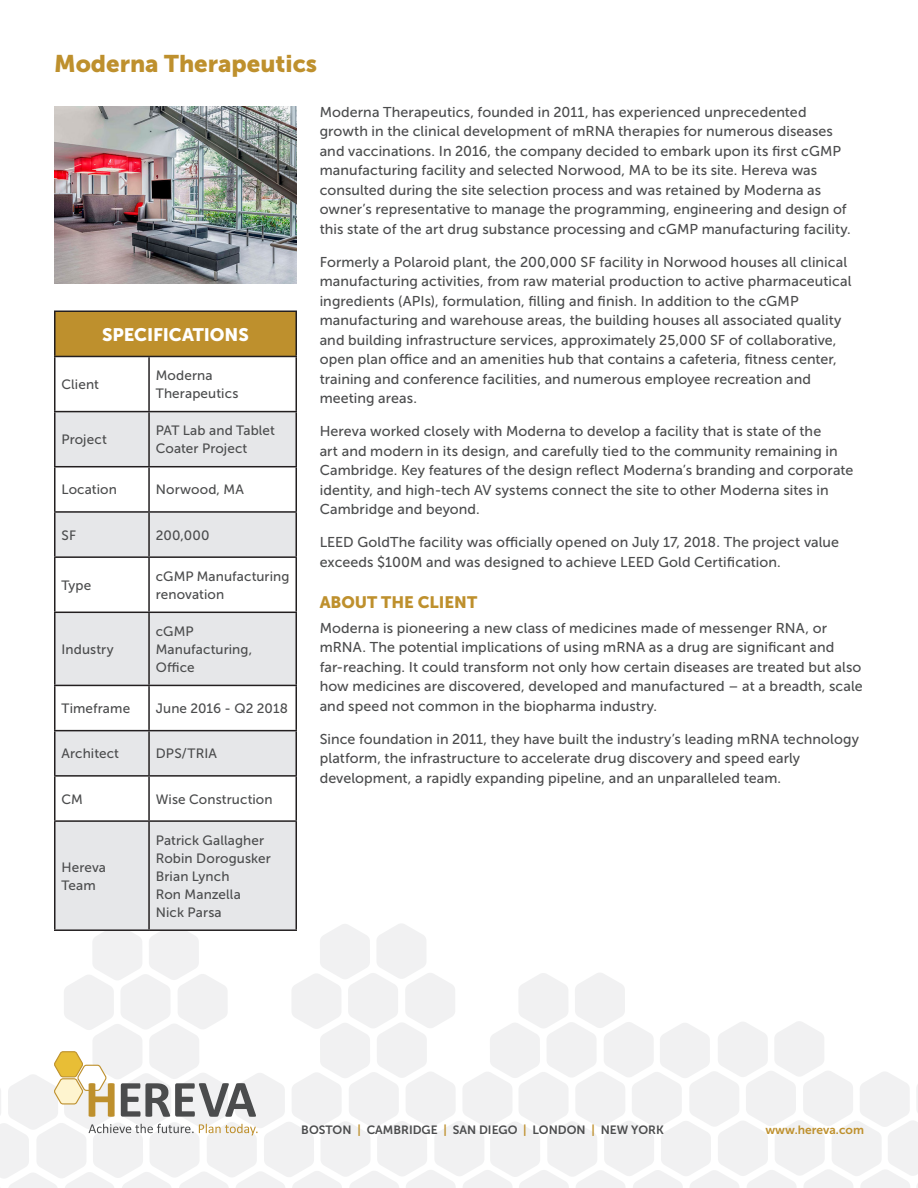
<style>
.page{position:relative;width:918px;height:1188px;background:#fff}
.page>*{position:absolute;margin:0;border:0;box-sizing:border-box;transform-origin:0 0}
.t1{font:24px "Museo Sans 900";color:#be902d}
.Body{font:18px "Museo Sans 900";letter-spacing:-.005em;color:#fff}
.Subheads{font:16.5px "Museo Sans 900";color:#be902d}
.Body-2{font:14.25px/19.5px "Museo Sans 500";letter-spacing:.005em;color:#4b4c4d}
.Body-3{font:13.5px/18px "Museo Sans 500";letter-spacing:.01em;color:#4b4c4d}
.t2{font:12px "Museo Sans 700";color:#4b4c4d}
.t3{font:12px "Museo Sans 700";color:#be902d}
.s1{color:#be902d}
</style>
<div class="page">
<svg style="left:0;top:924px;width:918px;height:264px"></svg>
<img style="left:54px;top:106px;width:243px;height:178px">
<div style="left:55px;top:311px;width:241px;height:45px;background:#be902d"></div>
<svg style="left:56px;top:412px;width:240px;height:517px;fill:#e6e7e9"></svg>
<hr style="left:54px;top:310px;width:95px;height:2px;background:#231f20">
<hr style="left:54px;top:312px;width:2px;height:44px;background:#231f20">
<hr style="left:149px;top:310px;width:148px;height:2px;background:#231f20">
<hr style="left:296px;top:312px;width:1px;height:44px;background:#231f20">
<hr style="left:54px;top:356px;width:95px;height:1px;background:#231f20">
<hr style="left:54px;top:357px;width:2px;height:54px;background:#231f20">
<hr style="left:149px;top:356px;width:148px;height:1px;background:#231f20">
<hr style="left:148px;top:357px;width:2px;height:54px;background:#231f20">
<hr style="left:296px;top:357px;width:1px;height:54px;background:#231f20">
<hr style="left:54px;top:411px;width:95px;height:1px;background:#231f20">
<hr style="left:54px;top:412px;width:2px;height:54px;background:#231f20">
<hr style="left:149px;top:411px;width:148px;height:1px;background:#231f20">
<hr style="left:148px;top:412px;width:2px;height:54px;background:#231f20">
<hr style="left:296px;top:412px;width:1px;height:54px;background:#231f20">
<hr style="left:54px;top:466px;width:95px;height:1px;background:#231f20">
<hr style="left:54px;top:467px;width:2px;height:44px;background:#231f20">
<hr style="left:149px;top:466px;width:148px;height:1px;background:#231f20">
<hr style="left:148px;top:467px;width:2px;height:44px;background:#231f20">
<hr style="left:296px;top:467px;width:1px;height:44px;background:#231f20">
<hr style="left:54px;top:511px;width:95px;height:2px;background:#231f20">
<hr style="left:54px;top:513px;width:2px;height:43px;background:#231f20">
<hr style="left:149px;top:511px;width:148px;height:2px;background:#231f20">
<hr style="left:148px;top:513px;width:2px;height:43px;background:#231f20">
<hr style="left:296px;top:513px;width:1px;height:43px;background:#231f20">
<hr style="left:54px;top:556px;width:95px;height:2px;background:#231f20">
<hr style="left:54px;top:558px;width:2px;height:54px;background:#231f20">
<hr style="left:149px;top:556px;width:148px;height:2px;background:#231f20">
<hr style="left:148px;top:558px;width:2px;height:54px;background:#231f20">
<hr style="left:296px;top:558px;width:1px;height:54px;background:#231f20">
<hr style="left:54px;top:612px;width:95px;height:1px;background:#231f20">
<hr style="left:54px;top:613px;width:2px;height:72px;background:#231f20">
<hr style="left:149px;top:612px;width:148px;height:1px;background:#231f20">
<hr style="left:148px;top:613px;width:2px;height:72px;background:#231f20">
<hr style="left:296px;top:613px;width:1px;height:72px;background:#231f20">
<hr style="left:54px;top:685px;width:95px;height:1px;background:#231f20">
<hr style="left:54px;top:686px;width:2px;height:44px;background:#231f20">
<hr style="left:149px;top:685px;width:148px;height:1px;background:#231f20">
<hr style="left:148px;top:686px;width:2px;height:44px;background:#231f20">
<hr style="left:296px;top:686px;width:1px;height:44px;background:#231f20">
<hr style="left:54px;top:730px;width:95px;height:1px;background:#231f20">
<hr style="left:54px;top:731px;width:2px;height:44px;background:#231f20">
<hr style="left:149px;top:730px;width:148px;height:1px;background:#231f20">
<hr style="left:148px;top:731px;width:2px;height:44px;background:#231f20">
<hr style="left:296px;top:731px;width:1px;height:44px;background:#231f20">
<hr style="left:54px;top:775px;width:95px;height:2px;background:#231f20">
<hr style="left:54px;top:777px;width:2px;height:43px;background:#231f20">
<hr style="left:149px;top:775px;width:148px;height:2px;background:#231f20">
<hr style="left:148px;top:777px;width:2px;height:43px;background:#231f20">
<hr style="left:296px;top:777px;width:1px;height:43px;background:#231f20">
<hr style="left:54px;top:820px;width:95px;height:2px;background:#231f20">
<hr style="left:54px;top:822px;width:2px;height:107px;background:#231f20">
<hr style="left:149px;top:820px;width:148px;height:2px;background:#231f20">
<hr style="left:148px;top:822px;width:2px;height:107px;background:#231f20">
<hr style="left:296px;top:822px;width:1px;height:107px;background:#231f20">
<hr style="left:54px;top:929px;width:95px;height:2px;background:#231f20">
<hr style="left:149px;top:929px;width:148px;height:2px;background:#231f20">
<p class="t1" style="left:54px;top:50px;width:265px">Moderna Therapeutics</p>
<p class="Body" style="left:102px;top:324px;width:148px">SPECIFICATIONS</p>
<p class="Body-3" style="left:62px;top:375px;width:39px">Client</p>
<p class="Body-3" style="left:156px;top:366px;width:84px">Moderna<br>Therapeutics</p>
<p class="Body-3" style="left:62px;top:431px;width:47px">Project</p>
<p class="Body-3" style="left:156px;top:422px;width:121px">PAT Lab and Tablet<br>Coater Project</p>
<p class="Body-3" style="left:62px;top:481px;width:57px">Location</p>
<p class="Body-3" style="left:156px;top:481px;width:90px">Norwood, MA</p>
<p class="Body-3" style="left:62px;top:526px;width:16px">SF</p>
<p class="Body-3" style="left:156px;top:526px;width:55px">200,000</p>
<p class="Body-3" style="left:62px;top:576px;width:31px">Type</p>
<p class="Body-3" style="left:156px;top:567px;width:135px">cGMP Manufacturing renovation</p>
<p class="Body-3" style="left:62px;top:640px;width:54px">Industry</p>
<p class="Body-3" style="left:156px;top:622px;width:98px">cGMP<br>Manufacturing,<br>Office</p>
<p class="Body-3" style="left:62px;top:699px;width:70px">Timeframe</p>
<p class="Body-3" style="left:156px;top:699px;width:134px">June 2016 - Q2 2018</p>
<p class="Body-3" style="left:62px;top:745px;width:59px">Architect</p>
<p class="Body-3" style="left:156px;top:745px;width:63px">DPS/TRIA</p>
<p class="Body-3" style="left:62px;top:790px;width:23px">CM</p>
<p class="Body-3" style="left:156px;top:790px;width:118px">Wise Construction</p>
<p class="Body-3" style="left:62px;top:858px;width:46px">Hereva<br>Team</p>
<p class="Body-3" style="left:156px;top:831px;width:110px">Patrick Gallagher</p>
<p class="Body-3" style="left:156px;top:849px;width:117px">Robin Dorogusker</p>
<p class="Body-3" style="left:156px;top:867px;width:75px">Brian Lynch</p>
<p class="Body-3" style="left:156px;top:885px;width:87px">Ron Manzella</p>
<p class="Body-3" style="left:156px;top:903px;width:67px">Nick Parsa</p>
<p class="Body-2" style="left:320px;top:102px;width:533px">Moderna Therapeutics, founded in 2011, has experienced unprecedented growth in the clinical development of mRNA therapies for numerous diseases and vaccinations. In 2016, the company decided to embark upon its first cGMP manufacturing facility and selected Norwood, MA to be its site. Hereva was consulted during the site selection process and was retained by Moderna as owner’s representative to manage the programming, engineering and design of this state of the art drug substance processing and cGMP manufacturing facility.</p>
<p class="Body-2" style="left:320px;top:252px;width:533px">Formerly a Polaroid plant, the 200,000 SF facility in Norwood houses all clinical manufacturing activities, from raw material production to active pharmaceutical ingredients (APIs), formulation, filling and finish. In addition to the cGMP manufacturing and warehouse areas, the building houses all associated quality and building infrastructure services, approximately 25,000 SF of collaborative, open plan office and an amenities hub that contains a cafeteria, fitness center, training and conference facilities, and numerous employee recreation and meeting areas.</p>
<p class="Body-2" style="left:320px;top:422px;width:535px">Hereva worked closely with Moderna to develop a facility that is state of the<br>art and modern in its design, and carefully tied to the community remaining in Cambridge. Key features of the design reflect Moderna’s branding and corporate identity, and high-tech AV systems connect the site to other Moderna sites in Cambridge and beyond.</p>
<p class="Body-2" style="left:320px;top:533px;width:521px">LEED GoldThe facility was officially opened on July 17, 2018. The project value exceeds $100M and was designed to achieve LEED Gold Certification.</p>
<p class="Subheads" style="left:320px;top:593px;width:159px">ABOUT THE CLIENT</p>
<p class="Body-2" style="left:320px;top:618px;width:545px">Moderna is pioneering a new class of medicines made of messenger RNA, or mRNA. The potential implications of using mRNA as a drug are significant and far-reaching. It could transform not only how certain diseases are treated but also how medicines are discovered, developed and manufactured – at a breadth, scale and speed not common in the biopharma industry.</p>
<p class="Body-2" style="left:320px;top:729px;width:541px">Since foundation in 2011, they have built the industry’s leading mRNA technology platform, the infrastructure to accelerate drug discovery and speed early development, a rapidly expanding pipeline, and an unparalleled team.</p>
<p class="t2" style="left:301px;top:1123px;width:364px">BOSTON <span class="s1">|</span> CAMBRIDGE <span class="s1">|</span> SAN DIEGO <span class="s1">|</span> LONDON <span class="s1">|</span> NEW YORK</p>
<p class="t3" style="left:765px;top:1123px;width:100px">www.hereva.com</p>
</div>
